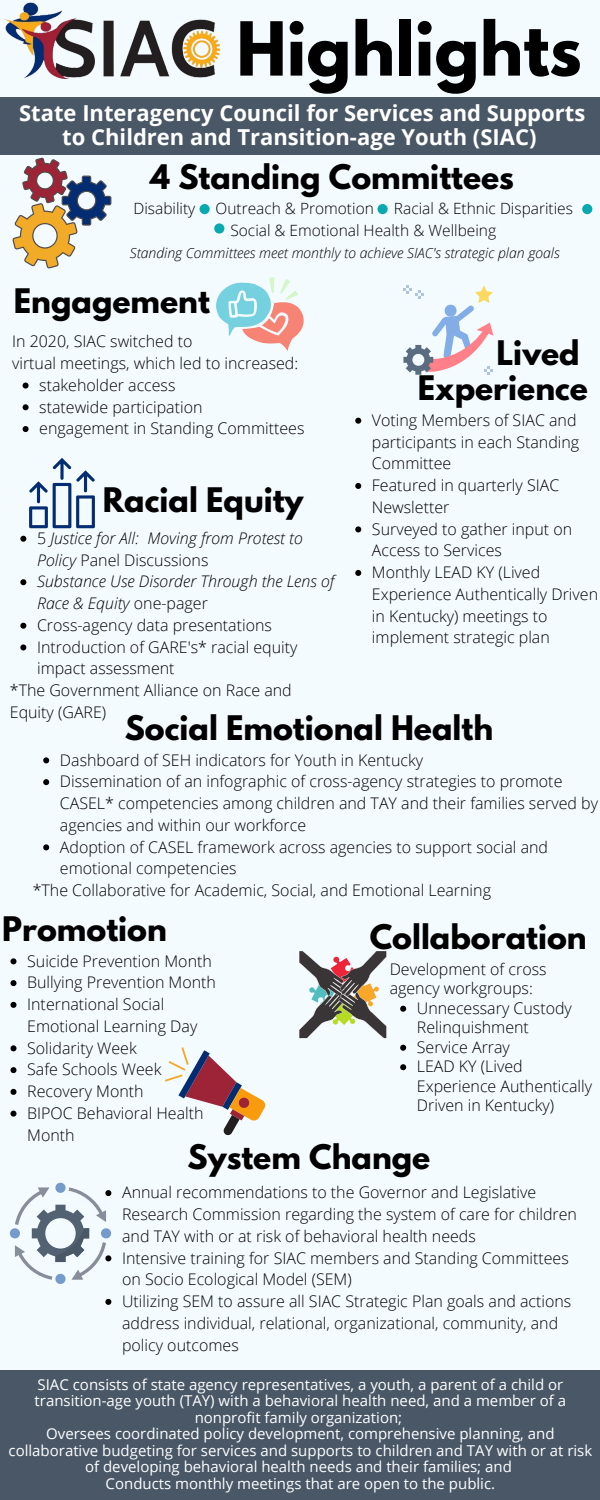
<style>
.page{position:relative;width:600px;height:1500px;background:#f4fbff}
.page>*{position:absolute;margin:0;border:0;box-sizing:border-box;transform-origin:0 0}
.t1{font:700 65.9px "League Spartan";color:#000}
.t2{font:700 30px "League Spartan";color:#000}
.t3{font:700 22px/24px "Open Sans";color:#fff;text-align:center}
.t4{font:300 16px/21.8px "Open Sans";color:#000}
.t5{font:italic 300 16px/21.8px "Open Sans";color:#000}
.t6{font:300 15.5px "Open Sans";color:#000}
.t7{font:15px/16.5px "Open Sans";color:#fff;text-align:center}
.t8{font:italic 300 14px "Open Sans";color:#000}
.s1{font-style:normal}
</style>
<div class="page">
<div style="left:0;top:98px;width:600px;height:57px;background:#495766"></div>
<svg style="left:403px;top:285px;width:90px;height:90px"></svg>
<img style="left:4px;top:2px;width:217px;height:77px">
<div style="left:200px;top:204px;width:10px;height:10px;background:#09a9af;border-radius:50%"></div>
<div style="left:214px;top:223px;width:10px;height:11px;background:#09a9af;border-radius:50%"></div>
<div style="left:582px;top:204px;width:10px;height:10px;background:#09a9af;border-radius:50%"></div>
<div style="left:378px;top:204px;width:10px;height:10px;background:#09a9af;border-radius:50%"></div>
<svg style="left:216px;top:277px;width:88px;height:74px"></svg>
<svg style="left:165px;top:1047px;width:101px;height:89px"></svg>
<svg style="left:29px;top:458px;width:66px;height:70px"></svg>
<div style="left:0;top:1370px;width:600px;height:130px;background:#495766"></div>
<svg style="left:12px;top:158px;width:99px;height:111px"></svg>
<svg style="left:299px;top:951px;width:87px;height:87px"></svg>
<svg style="left:355px;top:418px;width:6px;height:6px"></svg>
<svg style="left:355px;top:483px;width:6px;height:6px"></svg>
<svg style="left:355px;top:526px;width:6px;height:6px"></svg>
<svg style="left:355px;top:570px;width:6px;height:6px"></svg>
<svg style="left:10px;top:958px;width:6px;height:6px"></svg>
<svg style="left:10px;top:980px;width:6px;height:6px"></svg>
<svg style="left:10px;top:1002px;width:6px;height:6px"></svg>
<svg style="left:10px;top:1045px;width:6px;height:6px"></svg>
<svg style="left:10px;top:1067px;width:6px;height:6px"></svg>
<svg style="left:10px;top:1089px;width:6px;height:6px"></svg>
<svg style="left:10px;top:1111px;width:6px;height:6px"></svg>
<svg style="left:23px;top:383px;width:6px;height:6px"></svg>
<svg style="left:23px;top:404px;width:6px;height:6px"></svg>
<svg style="left:23px;top:426px;width:6px;height:6px"></svg>
<svg style="left:400px;top:1006px;width:6px;height:6px"></svg>
<svg style="left:400px;top:1045px;width:6px;height:6px"></svg>
<svg style="left:400px;top:1064px;width:6px;height:6px"></svg>
<svg style="left:10px;top:1183px;width:101px;height:101px"></svg>
<svg style="left:105px;top:1299px;width:6px;height:6px"></svg>
<svg style="left:20px;top:536px;width:6px;height:6px"></svg>
<svg style="left:20px;top:579px;width:6px;height:6px"></svg>
<svg style="left:20px;top:623px;width:6px;height:6px"></svg>
<svg style="left:20px;top:644px;width:6px;height:6px"></svg>
<svg style="left:43px;top:757px;width:6px;height:6px"></svg>
<svg style="left:43px;top:779px;width:6px;height:6px"></svg>
<svg style="left:43px;top:844px;width:6px;height:6px"></svg>
<p class="t1" style="left:236px;top:16px;width:347px">Highlights</p>
<p class="t3" style="left:19px;top:100px;width:568px">State Interagency Council for Services and Supports to Children and Transition-age Youth (SIAC)</p>
<p class="t2" style="left:150px;top:162px;width:365px">4 Standing Committees</p>
<p class="t6" style="left:134px;top:198px;width:63px">Disability</p>
<p class="t6" style="left:216px;top:198px;width:160px">Outreach &amp; Promotion</p>
<p class="t6" style="left:394px;top:198px;width:181px">Racial &amp; Ethnic Disparities</p>
<p class="t6" style="left:230px;top:219px;width:267px">Social &amp; Emotional Health &amp; Wellbeing</p>
<p class="t8" style="left:130px;top:243px;width:432px">Standing Committees meet monthly to achieve SIAC's strategic plan goals</p>
<p class="t2" style="left:14px;top:286px;width:198px">Engagement</p>
<p class="t4" style="left:12px;top:330px;width:182px">In 2020, SIAC switched to</p>
<p class="t4" style="left:12px;top:352px;width:288px">virtual meetings, which led to increased:</p>
<p class="t2" style="left:496px;top:338px;width:85px">Lived</p>
<p class="t2" style="left:418px;top:373px;width:172px">Experience</p>
<p class="t4" style="left:372px;top:409px;width:209px">Voting Members of SIAC and participants in each Standing<br>Committee</p>
<p class="t4" style="left:372px;top:474px;width:189px">Featured in quarterly SIAC<br>Newsletter</p>
<p class="t4" style="left:372px;top:518px;width:202px">Surveyed to gather input on<br>Access to Services</p>
<p class="t4" style="left:372px;top:561px;width:228px">Monthly LEAD KY (Lived<br>Experience Authentically Driven in Kentucky) meetings to implement strategic plan</p>
<p class="t4" style="left:39px;top:374px;width:138px">stakeholder access</p>
<p class="t4" style="left:39px;top:395px;width:165px">statewide participation</p>
<p class="t4" style="left:39px;top:417px;width:267px">engagement in Standing Committees</p>
<p class="t2" style="left:103px;top:485px;width:202px">Racial Equity</p>
<p class="t5" style="left:37px;top:527px;width:267px"><span class="s1">5</span> Justice for All: Moving from Protest to<br>Policy <span class="s1">Panel Discussions</span></p>
<p class="t5" style="left:37px;top:570px;width:299px">Substance Use Disorder Through the Lens of<br>Race &amp; Equity <span class="s1">one-pager</span></p>
<p class="t4" style="left:37px;top:614px;width:236px">Cross-agency data presentations</p>
<p class="t4" style="left:37px;top:636px;width:262px">Introduction of GARE's* racial equity impact assessment</p>
<p class="t4" style="left:10px;top:679px;width:283px">*The Government Alliance on Race and<br>Equity (GARE)</p>
<p class="t2" style="left:125px;top:713px;width:370px">Social Emotional Health</p>
<p class="t4" style="left:60px;top:749px;width:365px">Dashboard of SEH indicators for Youth in Kentucky</p>
<p class="t4" style="left:60px;top:770px;width:540px">Dissemination of an infographic of cross-agency strategies to promote<br>CASEL* competencies among children and TAY and their families served by agencies and within our workforce</p>
<p class="t4" style="left:60px;top:836px;width:490px">Adoption of CASEL framework across agencies to support social and emotional competencies</p>
<p class="t4" style="left:33px;top:879px;width:460px">*The Collaborative for Academic, Social, and Emotional Learning</p>
<p class="t2" style="left:2px;top:914px;width:166px">Promotion</p>
<p class="t2" style="left:370px;top:922px;width:218px">Collaboration</p>
<p class="t4" style="left:27px;top:950px;width:186px">Suicide Prevention Month</p>
<p class="t4" style="left:27px;top:971px;width:190px">Bullying Prevention Month</p>
<p class="t4" style="left:27px;top:993px;width:172px">International Social<br>Emotional Learning Day</p>
<p class="t4" style="left:27px;top:1037px;width:111px">Solidarity Week</p>
<p class="t4" style="left:27px;top:1058px;width:136px">Safe Schools Week</p>
<p class="t4" style="left:27px;top:1080px;width:118px">Recovery Month</p>
<p class="t4" style="left:27px;top:1102px;width:178px">BIPOC Behavioral Health<br>Month</p>
<p class="t4" style="left:390px;top:959px;width:158px;line-height:19.5px">Development of cross agency workgroups:</p>
<p class="t4" style="left:417px;top:998px;width:157px;line-height:19.5px">Unnecessary Custody<br>Relinquishment</p>
<p class="t4" style="left:417px;top:1036px;width:95px">Service Array</p>
<p class="t4" style="left:417px;top:1057px;width:177px;line-height:19.5px">LEAD KY (Lived<br>Experience Authentically<br>Driven in Kentucky)</p>
<p class="t2" style="left:188px;top:1142px;width:244px">System Change</p>
<p class="t4" style="left:122px;top:1181px;width:456px">Annual recommendations to the Governor and Legislative<br>Research Commission regarding the system of care for children and TAY with or at risk of behavioral health needs</p>
<p class="t4" style="left:122px;top:1247px;width:448px">Intensive training for SIAC members and Standing Committees on Socio Ecological Model (SEM)</p>
<p class="t4" style="left:122px;top:1290px;width:451px">Utilizing SEM to assure all SIAC Strategic Plan goals and actions address individual, relational, organizational, community, and policy outcomes</p>
<p class="t7" style="left:35px;top:1375px;width:533px">SIAC consists of state agency representatives, a youth, a parent of a child or transition-age youth (TAY) with a behavioral health need, and a member of a nonprofit family organization;</p>
<p class="t7" style="left:9px;top:1425px;width:585px">Oversees coordinated policy development, comprehensive planning, and collaborative budgeting for services and supports to children and TAY with or at risk of developing behavioral health needs and their families; and</p>
<p class="t7" style="left:106px;top:1474px;width:391px">Conducts monthly meetings that are open to the public.</p>
</div>
